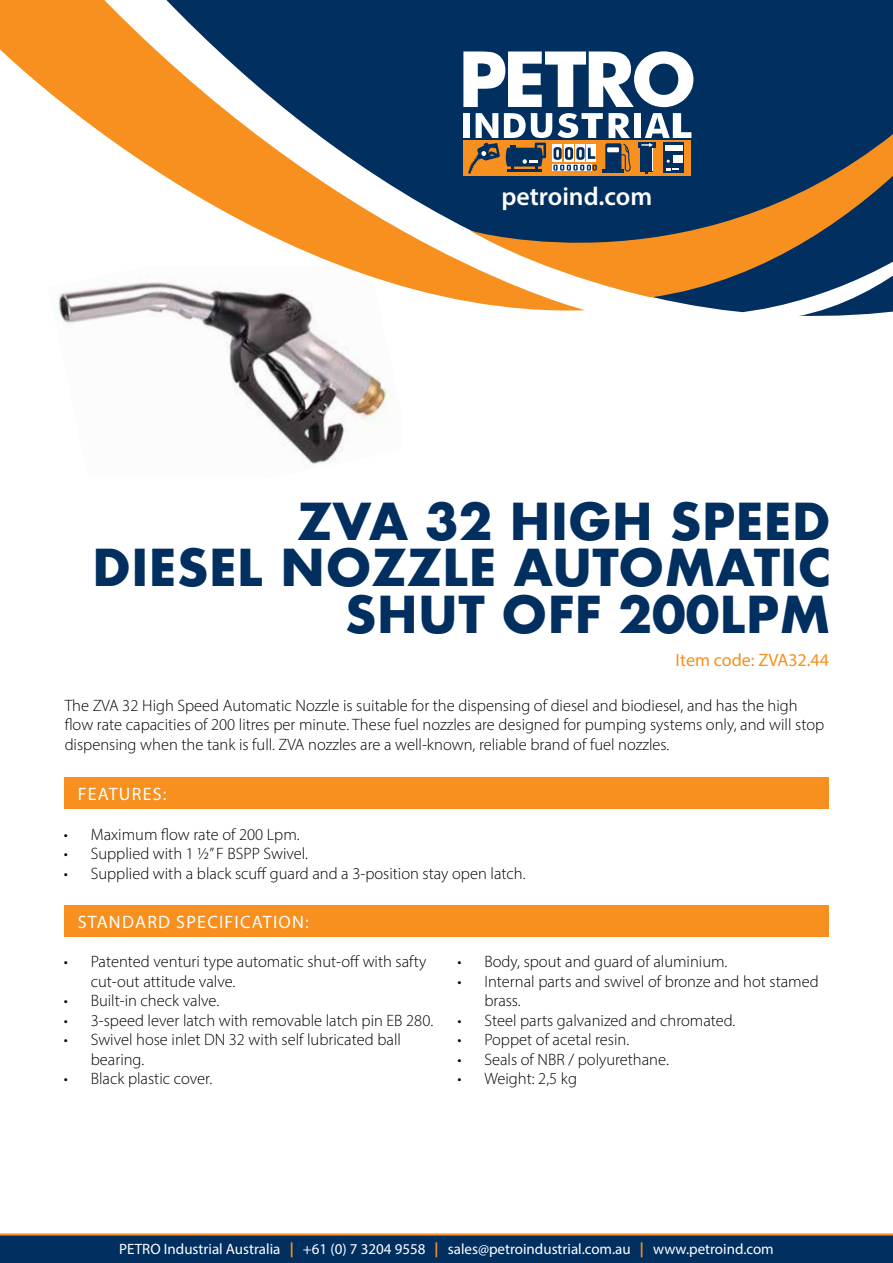
<style>
.page{position:relative;width:893px;height:1263px;background:#fff}
.page>*{position:absolute;margin:0;border:0;box-sizing:border-box;transform-origin:0 0}
.t1{font:700 77.55px "Futura BT";color:#fff}
.t2{font:700 49.5px/46.5px "Futura";color:#002f60;text-align:right}
.t3{font:600 25.8px "Myriad Pro";color:#fff}
.t4{font:18px "Myriad Pro";letter-spacing:.07em;color:#fff}
.t5{font:18px "Myriad Pro";color:#f7901e}
.t6{font:300 16.5px/19.5px "Myriad Pro";color:#000}
.t7{font:15px "Myriad Pro";color:#fff}
.s1{font-size:77.7px}
.s2{font-size:74.4px}
.s3{font-family:"Helvetica Neue";font-weight:700;color:#f7901e}
</style>
<div class="page">
<img style="left:64px;top:321px;width:325px;height:145px">
<svg style="left:146px;top:0;width:747px;height:355px;fill:#002f60"></svg>
<svg style="left:0;top:0;width:585px;height:321px"></svg>
<svg style="left:470px;top:116px;width:423px;height:182px;background:#645e55"></svg>
<svg style="left:742px;top:249px;width:151px;height:73px"></svg>
<div style="left:463px;top:113px;width:7px;height:25px;background:#fff"></div>
<div style="left:634px;top:113px;width:7px;height:25px;background:#fff"></div>
<div style="left:463px;top:140px;width:228px;height:35px;background:#f7901e"></div>
<div style="left:640px;top:147px;width:13px;height:25px;background:#002f60"></div>
<div style="left:638px;top:142px;width:18px;height:5px;background:#002f60"></div>
<svg style="left:641px;top:113px;width:50px;height:60px"></svg>
<svg style="left:468px;top:113px;width:163px;height:61px"></svg>
<div style="left:64px;top:778px;width:764px;height:31px;background:#f7901e"></div>
<div style="left:64px;top:905px;width:764px;height:32px;background:#f7901e"></div>
<div style="left:0;top:1234px;width:893px;height:29px;background:#002f60"></div>
<hr style="left:0;top:1233px;width:893px;height:2px;background:#f7901e">
<h1 class="t1" style="left:457px;top:32px;width:241px"><span class="s1">P</span>ETR<span class="s2">O</span></h1>
<h3 class="t3" style="left:501px;top:180px;width:152px">petroind.com</h3>
<h2 class="t2" style="left:92px;top:498px;width:740px">ZVA 32 HIGH SPEED<br>DIESEL NOZZLE AUTOMATIC<br>SHUT OFF 200LPM</h2>
<p class="t5" style="left:676px;top:649px;width:155px">Item code: ZVA32.44</p>
<p class="t6" style="left:65px;top:695px;width:761px">The ZVA 32 High Speed Automatic Nozzle is suitable for the dispensing of diesel and biodiesel, and has the high flow rate capacities of 200 litres per minute. These fuel nozzles are designed for pumping systems only, and will stop dispensing when the tank is full. ZVA nozzles are a well-known, reliable brand of fuel nozzles.</p>
<p class="t4" style="left:78px;top:783px;width:90px">FEATURES:</p>
<p class="t6" style="left:64px;top:824px;width:237px">• Maximum flow rate of 200 Lpm.</p>
<p class="t6" style="left:64px;top:844px;width:246px">• Supplied with 1 ½” F BSPP Swivel.</p>
<p class="t6" style="left:64px;top:863px;width:463px">• Supplied with a black scuff guard and a 3-position stay open latch.</p>
<p class="t4" style="left:78px;top:910px;width:233px">STANDARD SPECIFICATION:</p>
<p class="t6" style="left:91px;top:952px;width:337px;text-indent:-27px">• Patented venturi type automatic shut-off with safty cut-out attitude valve.</p>
<p class="t6" style="left:64px;top:991px;width:157px">• Built-in check valve.</p>
<p class="t6" style="left:64px;top:1010px;width:371px">• 3-speed lever latch with removable latch pin EB 280.</p>
<p class="t6" style="left:91px;top:1030px;width:312px;text-indent:-27px">• Swivel hose inlet DN 32 with self lubricated ball bearing.</p>
<p class="t6" style="left:64px;top:1069px;width:150px">• Black plastic cover.</p>
<p class="t6" style="left:457px;top:952px;width:272px">• Body, spout and guard of aluminium.</p>
<p class="t6" style="left:484px;top:971px;width:336px;text-indent:-27px">• Internal parts and swivel of bronze and hot stamed brass.</p>
<p class="t6" style="left:457px;top:1010px;width:280px">• Steel parts galvanized and chromated.</p>
<p class="t6" style="left:457px;top:1030px;width:173px">• Poppet of acetal resin.</p>
<p class="t6" style="left:457px;top:1049px;width:213px">• Seals of NBR / polyurethane.</p>
<p class="t6" style="left:457px;top:1069px;width:121px">• Weight: 2,5 kg</p>
<p class="t7" style="left:119px;top:1239px;width:656px">PETRO Industrial Australia <span class="s3">|</span> +61 (0) 7 3204 9558 <span class="s3">|</span> sales@petroindustrial.com.au <span class="s3">|</span> www.petroind.com</p>
</div>
